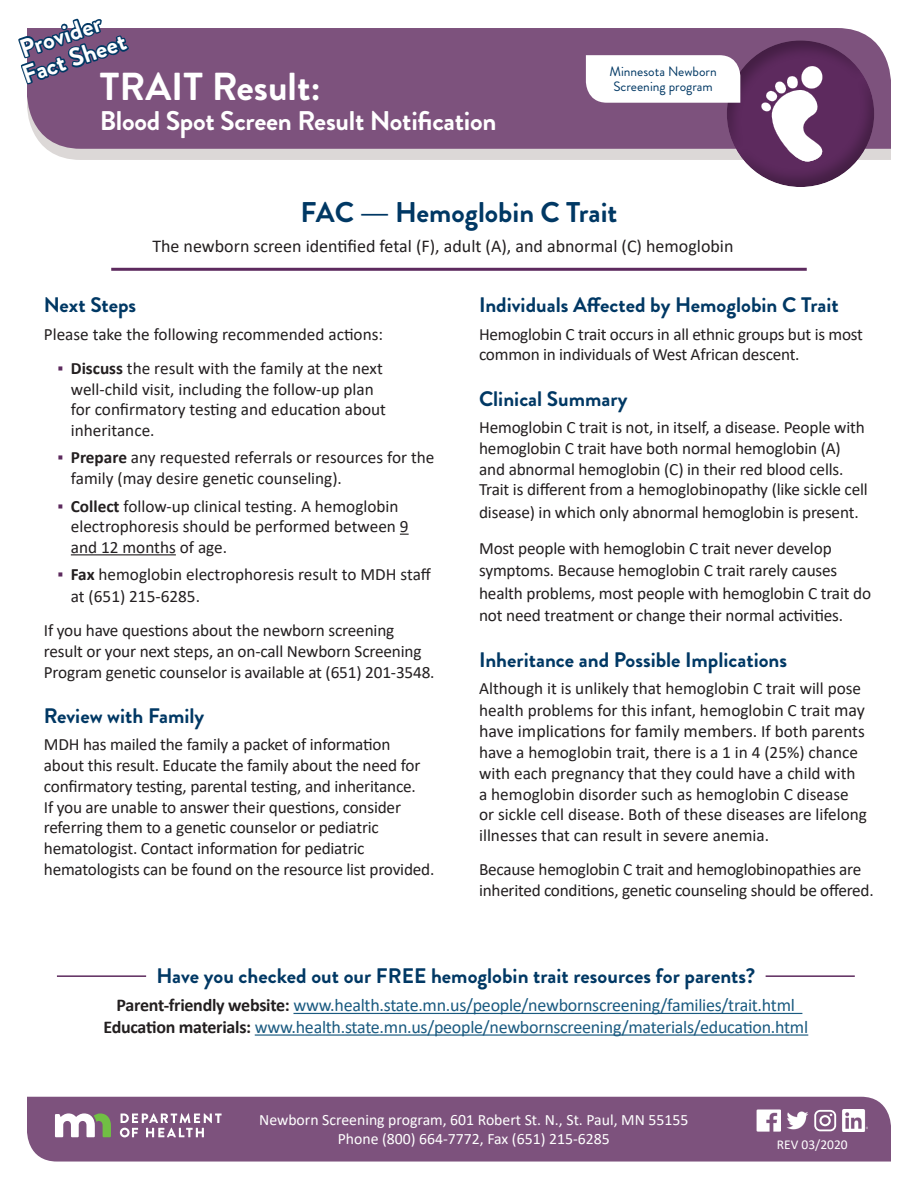
<style>
.page{position:relative;width:918px;height:1188px;background:#fff}
.page>*{position:absolute;margin:0;border:0;box-sizing:border-box;transform-origin:0 0}
.H3_title{font:700 39px "Brandon Grotesque";color:#fff}
.H1_disorder{font:700 28.5px "Brandon Grotesque";color:#003864}
.H3_title-2{font:700 27px "Brandon Grotesque";letter-spacing:-.01em;color:#fff}
.H2_type{font:700 25.5px "Brandon Grotesque";color:#fff}
.H2_sub-heading{font:700 21px "Brandon Grotesque";color:#003864}
.t1{font:18px/21.6px "Calibri";letter-spacing:-.015em;color:#1b5b81;text-align:center}
.t2{font:18px "Calibri";color:#231f20}
.t3{font:17.25px/20.7px "Calibri";letter-spacing:-.01em;color:#231f20}
.H2_contact{font:15.75px "Calibri";color:#fff}
.t4{font:13.5px/15px "Brandon Grotesque";color:#003864}
.Paragraph_rev{font:13.5px "Calibri";color:#fff}
.s1{font-family:"Myriad Pro";font-weight:400}
.s2{color:#5d2a5e}
.s3{font-weight:700}
.s4{font-size:18px}
.s5{font-size:17.25px}
.s6{font-weight:700;color:#231f20}
</style>
<div class="page">
<div style="left:27px;top:1097px;width:864px;height:65px;background:#7d527d"></div>
<hr style="left:111px;top:268px;width:696px;height:3px;background:#5d2a5e">
<div style="left:47px;top:149px;width:844px;height:11px;background:#dcd8d7"></div>
<div style="left:27px;top:28px;width:864px;height:121px;background:#7d527d"></div>
<svg style="left:55px;top:1113px;width:56px;height:24px"></svg>
<svg style="left:120px;top:1113px;width:102px;height:24px"></svg>
<img style="left:757px;top:1109px;width:24px;height:23px">
<img style="left:786px;top:1109px;width:22px;height:23px">
<div style="left:814px;top:1110px;width:22px;height:21px;border:2px solid #fff;border-radius:5px"></div>
<div style="left:819px;top:1115px;width:12px;height:11px;border:2px solid #fff;border-radius:50%"></div>
<div style="left:724px;top:38px;width:150px;height:150px;background:#7d527d"></div>
<svg style="left:586px;top:40px;width:288px;height:147px"></svg>
<img style="left:842px;top:1109px;width:26px;height:23px">
<svg style="left:18px;top:18px;width:111px;height:81px;background:#6d6589"></svg>
<hr style="left:71px;top:554px;width:105px;height:1px;background:#231f20">
<hr style="left:293px;top:1013px;width:509px;height:1px;background:#1b5b81">
<hr style="left:255px;top:1034px;width:553px;height:2px;background:#1b5b81">
<hr style="left:766px;top:975px;width:89px;height:2px;background:#5d2a5e">
<hr style="left:57px;top:975px;width:89px;height:2px;background:#5d2a5e">
<h2 class="H2_type" style="left:15px;top:32px;width:86px;rotate:-19deg">Provider</h2>
<h2 class="H2_type" style="left:17px;top:59px;width:109px;rotate:-19deg">Fact Sheet</h2>
<h3 class="H3_title" style="left:100px;top:60px;width:223px">TRAIT Result:</h3>
<h3 class="H3_title-2" style="left:100px;top:102px;width:398px">Blood Spot Screen Result Notification</h3>
<p class="t4" style="left:610px;top:64px;width:109px">Minnesota Newborn<br>Screening program</p>
<h1 class="H1_disorder" style="left:301px;top:192px;width:318px">FAC <span class="s1">—</span> Hemoglobin C Trait</h1>
<p class="t2" style="left:152px;top:233px;width:583px">The newborn screen identified fetal (F), adult (A), and abnormal (C) hemoglobin</p>
<h2 class="H2_sub-heading" style="left:44px;top:290px;width:94px">Next Steps</h2>
<p class="t3" style="left:44px;top:323px;width:341px">Please take the following recommended actions:</p>
<p class="t3" style="left:71px;top:357px;width:317px;text-indent:-14px"><span class="s2">▪</span> <span class="s3">Discuss</span> the result with the family at the next well-child visit, including the follow-up plan for confirmatory testing and education about inheritance.</p>
<p class="t3" style="left:71px;top:447px;width:365px;text-indent:-14px"><span class="s2">▪</span> <span class="s3">Prepare</span> any requested referrals or resources for the family (may desire genetic counseling).</p>
<p class="t3" style="left:71px;top:495px;width:339px;text-indent:-14px"><span class="s2">▪</span> <span class="s3">Collect</span> follow-up clinical testing. A hemoglobin electrophoresis should be performed between 9 and 12 months of age.</p>
<p class="t3" style="left:71px;top:563px;width:362px;line-height:21.6px;text-indent:-14px"><span class="s2">▪</span> <span class="s3">Fax</span> hemoglobin electrophoresis result to MDH staff at (651) 215-6285.</p>
<p class="t3" style="left:44px;top:620px;width:392px">If you have questions about the newborn screening result or your next steps, an on-call Newborn Screening<br>Program genetic counselor is available at (651) 201-3548.</p>
<h2 class="H2_sub-heading" style="left:44px;top:701px;width:162px">Review with Family</h2>
<p class="t3" style="left:44px;top:734px;width:392px">MDH has mailed the family a packet of information about this result. Educate the family about the need for confirmatory testing, parental testing, and inheritance.<br>If you are unable to answer their questions, consider referring them to a genetic counselor or pediatric hematologist. Contact information for pediatric hematologists can be found on the resource list provided.</p>
<h2 class="H2_sub-heading" style="left:479px;top:290px;width:361px">Individuals Affected by Hemoglobin C Trait</h2>
<p class="t3" style="left:479px;top:323px;width:385px">Hemoglobin C trait occurs in all ethnic groups but is most common in individuals of West African descent.</p>
<h2 class="H2_sub-heading" style="left:479px;top:384px;width:150px">Clinical Summary</h2>
<p class="t3" style="left:479px;top:417px;width:390px">Hemoglobin C trait is not, in itself, a disease. People with hemoglobin C trait have both normal hemoglobin (A) and abnormal hemoglobin (C) in their red blood cells.<br>Trait is different from a hemoglobinopathy (like sickle cell</p>
<p class="t3" style="left:479px;top:501px;width:381px">disease) in which only abnormal hemoglobin is present.</p>
<p class="t3" style="left:479px;top:536px;width:394px;line-height:22.5px">Most people with hemoglobin C trait never develop symptoms. Because hemoglobin C trait rarely causes health problems, most people with hemoglobin C trait do not need treatment or change their normal activities.</p>
<h2 class="H2_sub-heading" style="left:479px;top:645px;width:310px">Inheritance and Possible Implications</h2>
<p class="t3" style="left:479px;top:677px;width:387px;line-height:21.6px">Although it is unlikely that hemoglobin C trait will pose health problems for this infant, hemoglobin C trait <span class="s4">may</span></p>
<p class="t2" style="left:479px;top:719px;width:387px">have implications for family members. <span class="s5">If both parents</span></p>
<p class="t3" style="left:479px;top:742px;width:390px">have a hemoglobin trait, there is a 1 in 4 (25%) chance with each pregnancy that they could have a child with a hemoglobin disorder such as hemoglobin C disease or sickle cell disease. Both of these diseases are lifelong illnesses that can result in severe anemia.</p>
<p class="t3" style="left:479px;top:859px;width:396px">Because hemoglobin C trait and hemoglobinopathies are inherited conditions, genetic counseling should be offered.</p>
<h2 class="H2_sub-heading" style="left:157px;top:961px;width:600px">Have you checked out our FREE hemoglobin trait resources for parents?</h2>
<p class="t1" style="left:103px;top:994px;width:706px"><span class="s6">Parent-friendly website:</span> www.health.state.mn.us/people/newbornscreening/families/trait.html<br><span class="s6">Education materials:</span> www.health.state.mn.us/people/newbornscreening/materials/education.html</p>
<h2 class="H2_contact" style="left:259px;top:1109px;width:431px">Newborn Screening program, 601 Robert St. N., St. Paul, MN 55155</h2>
<h2 class="H2_contact" style="left:338px;top:1128px;width:274px">Phone (800) 664-7772, Fax (651) 215-6285</h2>
<p class="Paragraph_rev" style="left:777px;top:1135px;width:72px">REV 03/2020</p>
</div>
